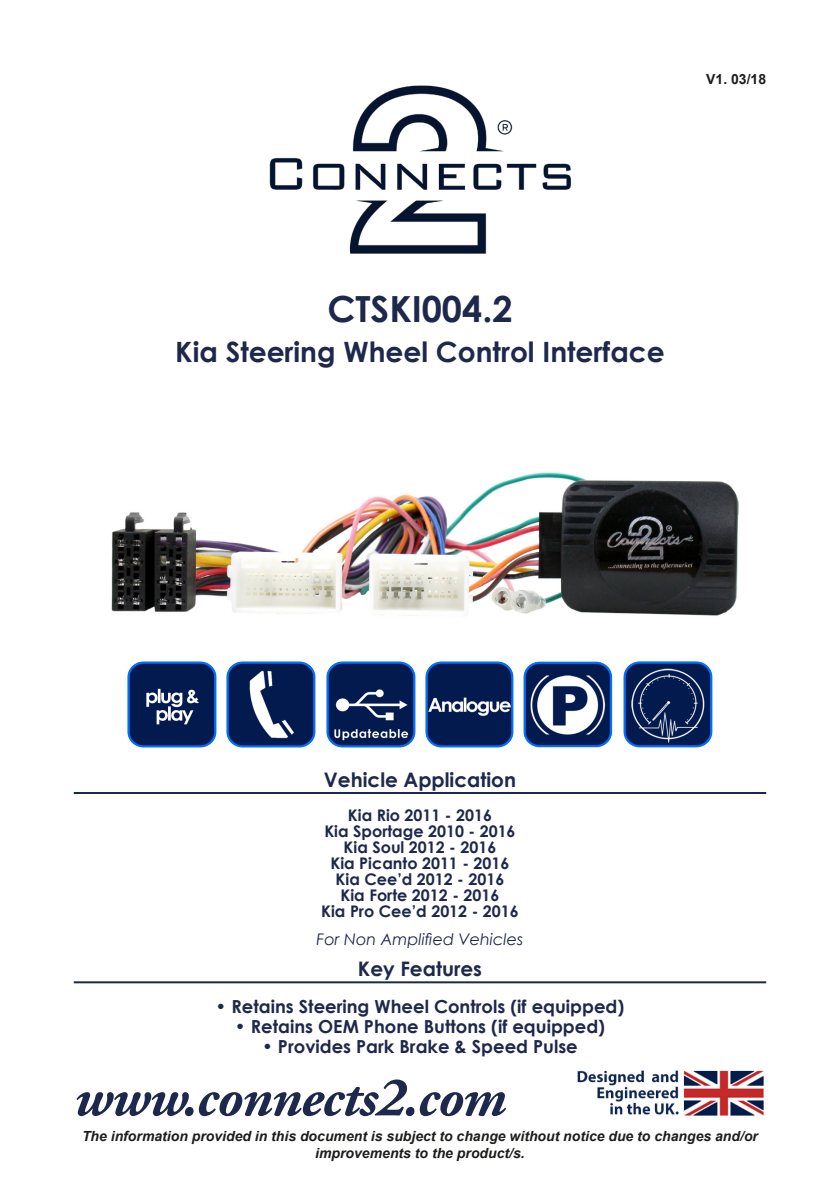
<style>
.page{position:relative;width:840px;height:1191px;background:#fff}
.page>*{position:absolute;margin:0;border:0;box-sizing:border-box;transform-origin:0 0}
.t1{font:italic 700 56px "Adobe Garamond Pro";letter-spacing:-.02em;color:#1e284c}
.t2{font:700 36px "Century Gothic";color:#1e284c}
.t3{font:700 28px "Century Gothic";color:#1e284c}
.t4{font:700 20px "Century Gothic";color:#1e284c}
.t5{font:700 18px "Century Gothic";color:#1e284c}
.t6{font:700 16px "Century Gothic";color:#1e284c}
.t7{font:italic 16px "Century Gothic";color:#1e284c}
.t8{font:italic 700 14px/16.8px "Arial";color:#1d1d1b;text-align:center}
.t9{font:700 14px "Arial";color:#1d1d1b}
</style>
<div class="page">
<img style="left:269px;top:85px;width:303px;height:169px">
<img style="left:577px;top:1070px;width:187px;height:46px">
<img style="left:111px;top:472px;width:628px;height:144px">
<img style="left:226px;top:661px;width:89px;height:86px">
<img style="left:326px;top:661px;width:89px;height:86px">
<img style="left:128px;top:661px;width:88px;height:86px">
<hr style="left:74px;top:792px;width:691px;height:2px;background:#1e284c">
<hr style="left:74px;top:981px;width:691px;height:2px;background:#1e284c">
<img style="left:523px;top:661px;width:89px;height:86px">
<img style="left:623px;top:661px;width:89px;height:86px">
<img style="left:425px;top:661px;width:88px;height:86px">
<p class="t9" style="left:705px;top:69px;width:61px">V1. 03/18</p>
<p class="t2" style="left:327px;top:281px;width:187px">CTSKI004.2</p>
<p class="t3" style="left:175px;top:330px;width:490px">Kia Steering Wheel Control Interface</p>
<p class="t4" style="left:324px;top:764px;width:193px">Vehicle Application</p>
<p class="t6" style="left:348px;top:802px;width:146px">Kia Rio 2011 - 2016</p>
<p class="t6" style="left:324px;top:818px;width:193px">Kia Sportage 2010 - 2016</p>
<p class="t6" style="left:343px;top:834px;width:154px">Kia Soul 2012 - 2016</p>
<p class="t6" style="left:330px;top:850px;width:180px">Kia Picanto 2011 - 2016</p>
<p class="t6" style="left:335px;top:866px;width:170px">Kia Cee’d 2012 - 2016</p>
<p class="t6" style="left:340px;top:882px;width:160px">Kia Forte 2012 - 2016</p>
<p class="t6" style="left:321px;top:898px;width:199px">Kia Pro Cee’d 2012 - 2016</p>
<p class="t7" style="left:316px;top:928px;width:208px">For Non Amplified Vehicles</p>
<p class="t4" style="left:358px;top:954px;width:125px">Key Features</p>
<p class="t5" style="left:215px;top:993px;width:410px">• Retains Steering Wheel Controls (if equipped)</p>
<p class="t5" style="left:235px;top:1013px;width:371px">• Retains OEM Phone Buttons (if equipped)</p>
<p class="t5" style="left:262px;top:1033px;width:317px">• Provides Park Brake &amp; Speed Pulse</p>
<p class="t1" style="left:74px;top:1065px;width:433px">www.connects2.com</p>
<p class="t8" style="left:82px;top:1128px;width:677px">The information provided in this document is subject to change without notice due to changes and/or improvements to the product/s.</p>
</div>
